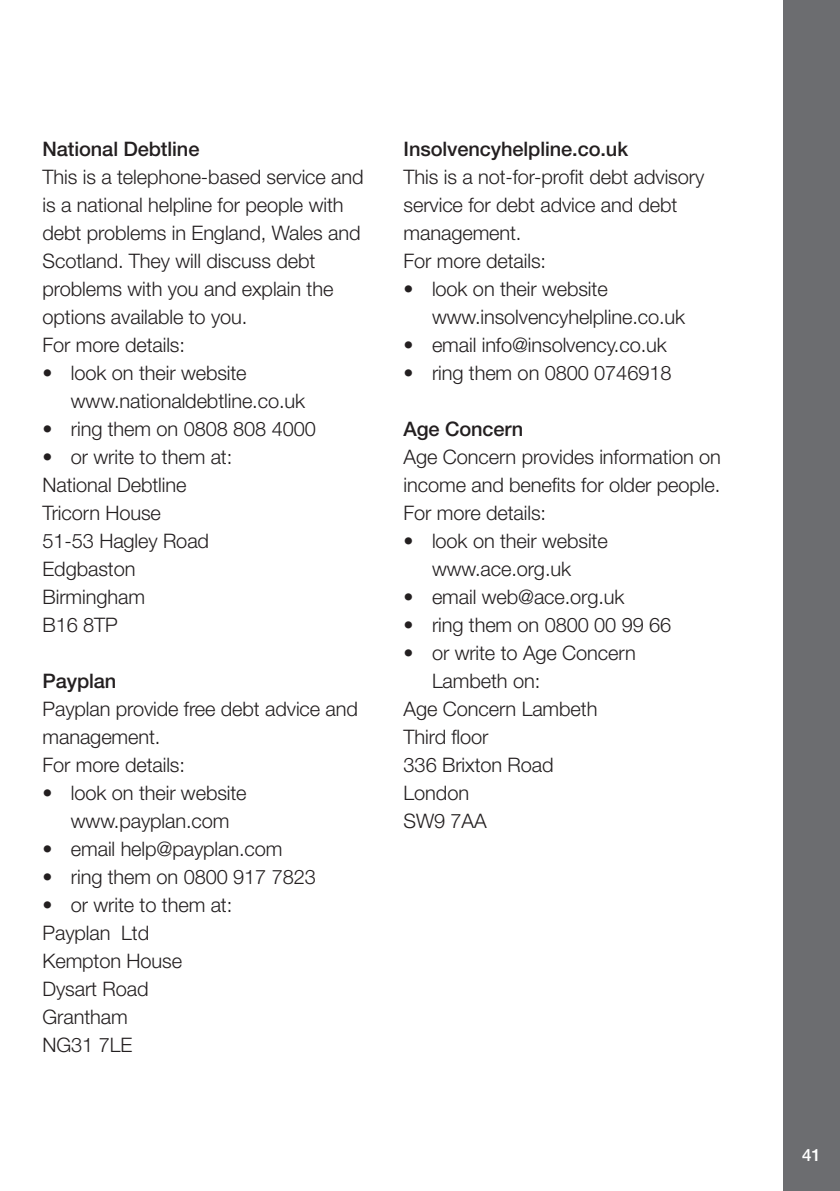
<style>
.page{position:relative;width:840px;height:1191px;background:#fff}
.page>*{position:absolute;margin:0;border:0;box-sizing:border-box;transform-origin:0 0}
.t1{font:300 20px/28px "Helvetica Neue";letter-spacing:-.005em;color:#231f20}
.t2{font:500 20px "Helvetica Neue";letter-spacing:-.005em;color:#231f20}
.t3{font:500 17px "Helvetica Neue";color:#fff}
</style>
<div class="page">
<div style="left:782px;top:0;width:57px;height:1191px;background:#6c6d70"></div>
<p class="t2" style="left:43px;top:142px;width:158px">National Debtline</p>
<p class="t1" style="left:43px;top:165px;width:322px">This is a telephone-based service and is a national helpline for people with debt problems in England, Wales and<br>Scotland. They will discuss debt problems with you and explain the options available to you.<br>For more details:</p>
<p class="t1" style="left:71px;top:361px;width:235px;text-indent:-28px">• look on their website www.nationaldebtline.co.uk</p>
<p class="t1" style="left:43px;top:417px;width:274px">• ring them on 0808 808 4000</p>
<p class="t1" style="left:43px;top:445px;width:191px">• or write to them at:<br>National Debtline<br>Tricorn House<br>51-53 Hagley Road<br>Edgbaston<br>Birmingham<br>B16 8TP</p>
<p class="t2" style="left:43px;top:674px;width:75px">Payplan</p>
<p class="t1" style="left:43px;top:697px;width:317px">Payplan provide free debt advice and management.<br>For more details:</p>
<p class="t1" style="left:43px;top:781px;width:205px;text-align:center">• look on their website www.payplan.com</p>
<p class="t1" style="left:43px;top:837px;width:241px">• email help@payplan.com</p>
<p class="t1" style="left:43px;top:865px;width:274px">• ring them on 0800 917 7823</p>
<p class="t1" style="left:43px;top:893px;width:191px">• or write to them at:<br>Payplan Ltd<br>Kempton House<br>Dysart Road<br>Grantham<br>NG31 7LE</p>
<p class="t2" style="left:403px;top:142px;width:226px">Insolvencyhelpline.co.uk</p>
<p class="t1" style="left:403px;top:165px;width:302px">This is a not-for-profit debt advisory service for debt advice and debt management.<br>For more details:</p>
<p class="t1" style="left:432px;top:277px;width:254px;text-indent:-28px">• look on their website www.insolvencyhelpline.co.uk</p>
<p class="t1" style="left:403px;top:333px;width:264px">• email info@insolvency.co.uk</p>
<p class="t1" style="left:403px;top:361px;width:269px">• ring them on 0800 0746918</p>
<p class="t2" style="left:403px;top:422px;width:121px">Age Concern</p>
<p class="t1" style="left:403px;top:445px;width:319px;text-align:justify">Age Concern provides information on income and benefits for older people.<br>For more details:</p>
<p class="t1" style="left:403px;top:529px;width:205px;text-align:center">• look on their website www.ace.org.uk</p>
<p class="t1" style="left:403px;top:585px;width:222px">• email web@ace.org.uk</p>
<p class="t1" style="left:403px;top:613px;width:269px">• ring them on 0800 00 99 66</p>
<p class="t1" style="left:403px;top:641px;width:233px">• or write to Age Concern</p>
<p class="t1" style="left:432px;top:669px;width:110px">Lambeth on:</p>
<p class="t1" style="left:403px;top:697px;width:195px">Age Concern Lambeth</p>
<p class="t1" style="left:403px;top:725px;width:86px">Third floor</p>
<p class="t1" style="left:403px;top:753px;width:151px">336 Brixton Road</p>
<p class="t1" style="left:403px;top:781px;width:67px">London</p>
<p class="t1" style="left:403px;top:809px;width:85px">SW9 7AA</p>
<p class="t3" style="left:801px;top:1148px;width:20px">41</p>
</div>
